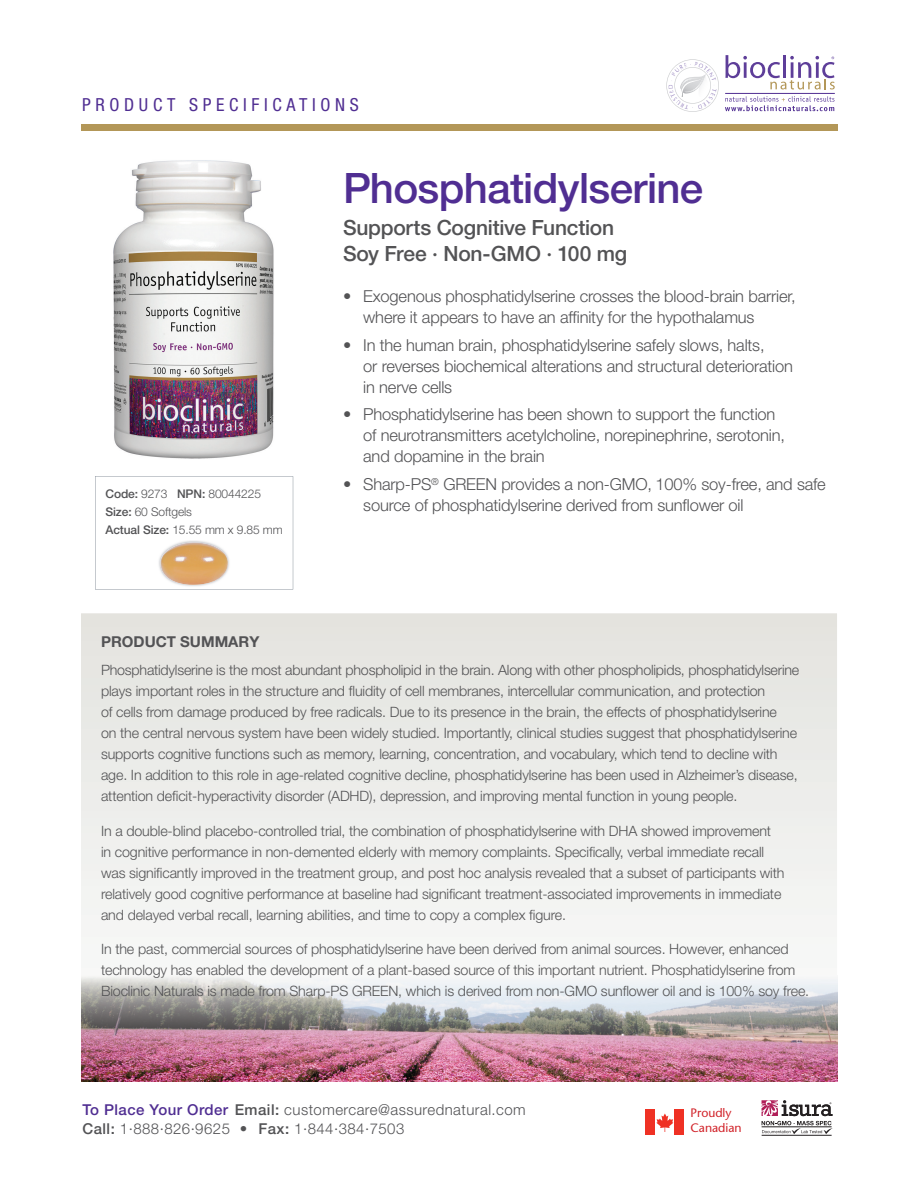
<style>
.page{position:relative;width:918px;height:1188px;background:#fff}
.page>*{position:absolute;margin:0;border:0;box-sizing:border-box;transform-origin:0 0}
.t1{font:500 42px "Helvetica Neue LT Pro";letter-spacing:-.015em;color:#502e92}
.t2{font:500 21px/25.5px "Helvetica Neue LT Pro";letter-spacing:-.01em;color:#535355}
.t3{font:condensed 18px "Helvetica Neue LT Pro";letter-spacing:.26em;color:#502e92}
.t4{font:300 16.5px/21px "Helvetica Neue LT Pro";letter-spacing:-.01em;color:#535355}
.t5{font:300 15px/19.5px "Helvetica Neue LT Pro";letter-spacing:.03em;color:#535355}
.t6{font:700 15px "Helvetica Neue LT Pro";color:#535355}
.t7{font:300 14.25px/21px "Helvetica Neue LT Pro";letter-spacing:-.01em;color:#535355}
.t8{font:12.3px/15px "Stone Sans";color:#d1232a}
.t9{font:300 12px/18px "Helvetica Neue LT Pro";letter-spacing:-.01em;color:#535355}
.s1{font-weight:500}
.s2{font-weight:500;color:#502e92}
</style>
<div class="page">
<div style="left:81px;top:124px;width:756px;height:7px;background:#b39758"></div>
<hr style="left:725px;top:93px;width:110px;height:1px;background:#502e92">
<svg style="left:725px;top:96px;width:109px;height:15px"></svg>
<svg style="left:725px;top:55px;width:110px;height:35px"></svg>
<svg style="left:656px;top:1113px;width:17px;height:19px"></svg>
<div style="left:646px;top:1109px;width:9px;height:26px;background:#ef3124"></div>
<div style="left:675px;top:1109px;width:9px;height:26px;background:#ef3124"></div>
<hr style="left:762px;top:1135px;width:70px;height:1px;background:#231f20">
<svg style="left:762px;top:1100px;width:71px;height:34px"></svg>
<svg style="left:81px;top:613px;width:756px;height:324px"></svg>
<img style="left:81px;top:976px;width:756px;height:105px">
<svg style="left:95px;top:476px;width:198px;height:114px"></svg>
<img style="left:113px;top:160px;width:161px;height:299px">
<img style="left:158px;top:540px;width:72px;height:47px">
<img style="left:177px;top:542px;width:16px;height:3px">
<svg style="left:666px;top:59px;width:53px;height:53px"></svg>
<p class="t3" style="left:82px;top:94px;width:278px">PRODUCT SPECIFICATIONS</p>
<p class="t9" style="left:105px;top:484px;width:179px"><span class="s1">Code:</span> 9273 <span class="s1">NPN:</span> 80044225<br><span class="s1">Size:</span> 60 Softgels<br><span class="s1">Actual Size:</span> 15.55 mm x 9.85 mm</p>
<h1 class="t1" style="left:343px;top:163px;width:362px">Phosphatidylserine</h1>
<h2 class="t2" style="left:343px;top:215px;width:286px">Supports Cognitive Function<br>Soy Free · Non-GMO · 100 mg</h2>
<p class="t4" style="left:363px;top:285px;width:434px;text-indent:-20px">• Exogenous phosphatidylserine crosses the blood-brain barrier, where it appears to have an affinity for the hypothalamus</p>
<p class="t4" style="left:363px;top:334px;width:431px;text-indent:-20px">• In the human brain, phosphatidylserine safely slows, halts,<br>or reverses biochemical alterations and structural deterioration in nerve cells</p>
<p class="t4" style="left:363px;top:404px;width:423px;text-indent:-20px">• Phosphatidylserine has been shown to support the function of neurotransmitters acetylcholine, norepinephrine, serotonin, and dopamine in the brain</p>
<p class="t4" style="left:363px;top:473px;width:464px;text-indent:-20px">• Sharp-PS<sup>®</sup> GREEN provides a non-GMO, 100% soy-free, and safe source of phosphatidylserine derived from sunflower oil</p>
<p class="t6" style="left:101px;top:633px;width:160px">PRODUCT SUMMARY</p>
<p class="t7" style="left:101px;top:659px;width:700px">Phosphatidylserine is the most abundant phospholipid in the brain. Along with other phospholipids, phosphatidylserine plays important roles in the structure and fluidity of cell membranes, intercellular communication, and protection<br>of cells from damage produced by free radicals. Due to its presence in the brain, the effects of phosphatidylserine<br>on the central nervous system have been widely studied. Importantly, clinical studies suggest that phosphatidylserine supports cognitive functions such as memory, learning, concentration, and vocabulary, which tend to decline with age. In addition to this role in age-related cognitive decline, phosphatidylserine has been used in Alzheimer’s disease, attention deficit-hyperactivity disorder (ADHD), depression, and improving mental function in young people.</p>
<p class="t7" style="left:101px;top:820px;width:685px">In a double-blind placebo-controlled trial, the combination of phosphatidylserine with DHA showed improvement in cognitive performance in non-demented elderly with memory complaints. Specifically, verbal immediate recall was significantly improved in the treatment group, and post hoc analysis revealed that a subset of participants with relatively good cognitive performance at baseline had significant treatment-associated improvements in immediate and delayed verbal recall, learning abilities, and time to copy a complex figure.</p>
<p class="t7" style="left:101px;top:938px;width:710px">In the past, commercial sources of phosphatidylserine have been derived from animal sources. However, enhanced technology has enabled the development of a plant-based source of this important nutrient. Phosphatidylserine from<br>Bioclinic Naturals is made from Sharp-PS GREEN, which is derived from non-GMO sunflower oil and is 100% soy free.</p>
<p class="t5" style="left:82px;top:1099px;width:445px"><span class="s2">To Place Your Order</span> <span class="s1">Email:</span> customercare@assurednatural.com<br><span class="s1">Call:</span> 1·888·826·9625 • <span class="s1">Fax:</span> 1·844·384·7503</p>
<p class="t8" style="left:690px;top:1106px;width:53px">Proudly<br>Canadian</p>
</div>
